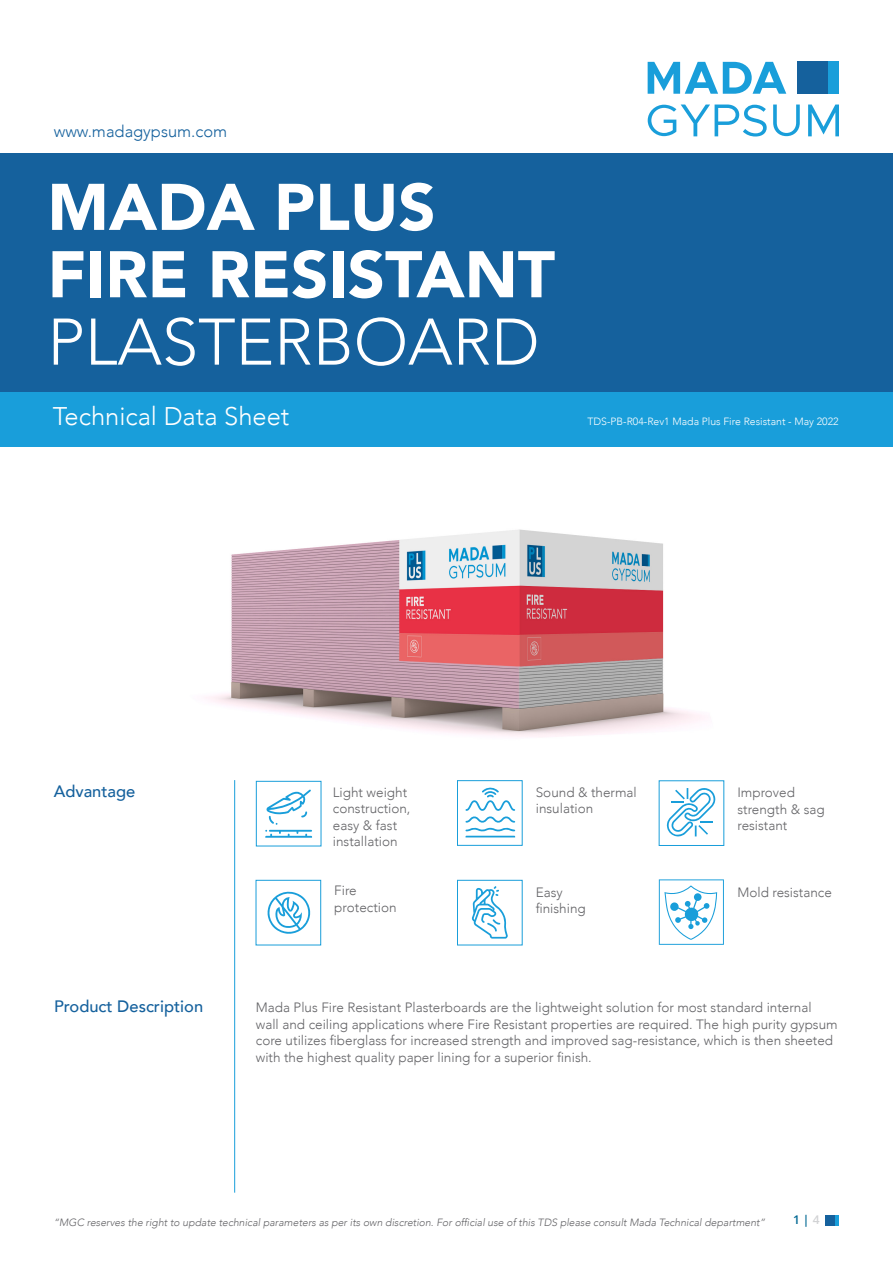
<style>
.page{position:relative;width:893px;height:1263px;background:#fff}
.page>*{position:absolute;margin:0;border:0;box-sizing:border-box;transform-origin:0 0}
.t1{font:900 65.1px/67.3px "Avenir";color:#fff}
.t2{font:300 65.1px "Avenir";color:#fff}
.t3{font:300 25.5px "Avenir";color:#fff}
.t4{font:500 16.5px "Avenir";color:#15619d}
.t5{font:300 16.5px "Avenir";color:#15619d}
.t6{font:300 13.5px/16.5px "Avenir";color:#636366}
.t7{font:600 12px "Open Sans";color:#006893}
.t8{font:italic 300 10.5px "Avenir";color:#636366}
.t9{font:300 10.5px "Avenir";color:#fff}
.s1{color:#d1d2d4}
</style>
<div class="page">
<div style="left:826px;top:1215px;width:10px;height:11px;background:#15619d"></div>
<svg style="left:836px;top:1215px;width:3px;height:11px"></svg>
<div style="left:0;top:153px;width:893px;height:239px;background:#15619d"></div>
<div style="left:0;top:392px;width:893px;height:54px;background:#199eda"></div>
<div style="left:797px;top:62px;width:31px;height:32px;background:#15619d"></div>
<svg style="left:648px;top:62px;width:138px;height:32px"></svg>
<svg style="left:648px;top:105px;width:119px;height:32px"></svg>
<svg style="left:773px;top:105px;width:27px;height:31px"></svg>
<svg style="left:808px;top:105px;width:31px;height:31px"></svg>
<div style="left:828px;top:62px;width:11px;height:32px;background:#199eda"></div>
<div style="left:256px;top:781px;width:65px;height:65px;border:1px solid #199eda"></div>
<svg style="left:265px;top:789px;width:47px;height:49px"></svg>
<div style="left:256px;top:880px;width:65px;height:65px;border:1px solid #199eda"></div>
<svg style="left:267px;top:891px;width:43px;height:43px"></svg>
<div style="left:457px;top:780px;width:66px;height:66px;border:1px solid #199eda"></div>
<svg style="left:466px;top:787px;width:49px;height:50px"></svg>
<svg style="left:667px;top:788px;width:48px;height:48px"></svg>
<div style="left:457px;top:880px;width:66px;height:65px;border:1px solid #199eda"></div>
<svg style="left:472px;top:886px;width:36px;height:52px"></svg>
<hr style="left:234px;top:780px;width:1px;height:413px;background:#199eda">
<img style="left:205px;top:529px;width:500px;height:208px">
<svg style="left:659px;top:879px;width:65px;height:66px"></svg>
<p class="t5" style="left:54px;top:121px;width:175px">www.madagypsum.com</p>
<h1 class="t1" style="left:47px;top:172px;width:509px">MADA PLUS<br>FIRE RESISTANT</h1>
<h1 class="t2" style="left:47px;top:304px;width:494px">PLASTERBOARD</h1>
<h2 class="t3" style="left:53px;top:401px;width:238px">Technical Data Sheet</h2>
<p class="t9" style="left:587px;top:415px;width:253px">TDS-PB R- 04-Rev1 Mada Plus Fire Resistant - May 2022</p>
<p class="t4" style="left:54px;top:776px;width:83px">Advantage</p>
<p class="t4" style="left:54px;top:992px;width:151px">Product Description</p>
<p class="t6" style="left:333px;top:784px;width:79px">Light weight construction, easy &amp; fast installation</p>
<p class="t6" style="left:737px;top:784px;width:89px">Improved strength &amp; sag resistant</p>
<p class="t6" style="left:334px;top:882px;width:64px">Fire protection</p>
<p class="t6" style="left:536px;top:784px;width:103px">Sound &amp; thermal insulation</p>
<p class="t6" style="left:536px;top:884px;width:52px">Easy finishing</p>
<p class="t6" style="left:737px;top:884px;width:96px">Mold resistance</p>
<p class="t6" style="left:256px;top:999px;width:583px">Mada Plus Fire Resistant Plasterboards are the lightweight solution for most standard internal wall and ceiling applications where Fire Resistant properties are required. The high purity gypsum core utilizes fiberglass for increased strength and improved sag-resistance, which is then sheeted with the highest quality paper lining for a superior finish.</p>
<p class="t8" style="left:54px;top:1216px;width:713px">“MGC reserves the right to update technical parameters as per its own discretion. For official use of this TDS please consult Mada Technical department“</p>
<p class="t7" style="left:793px;top:1212px;width:28px"><span class="s1">4</span>|1</p>
</div>
